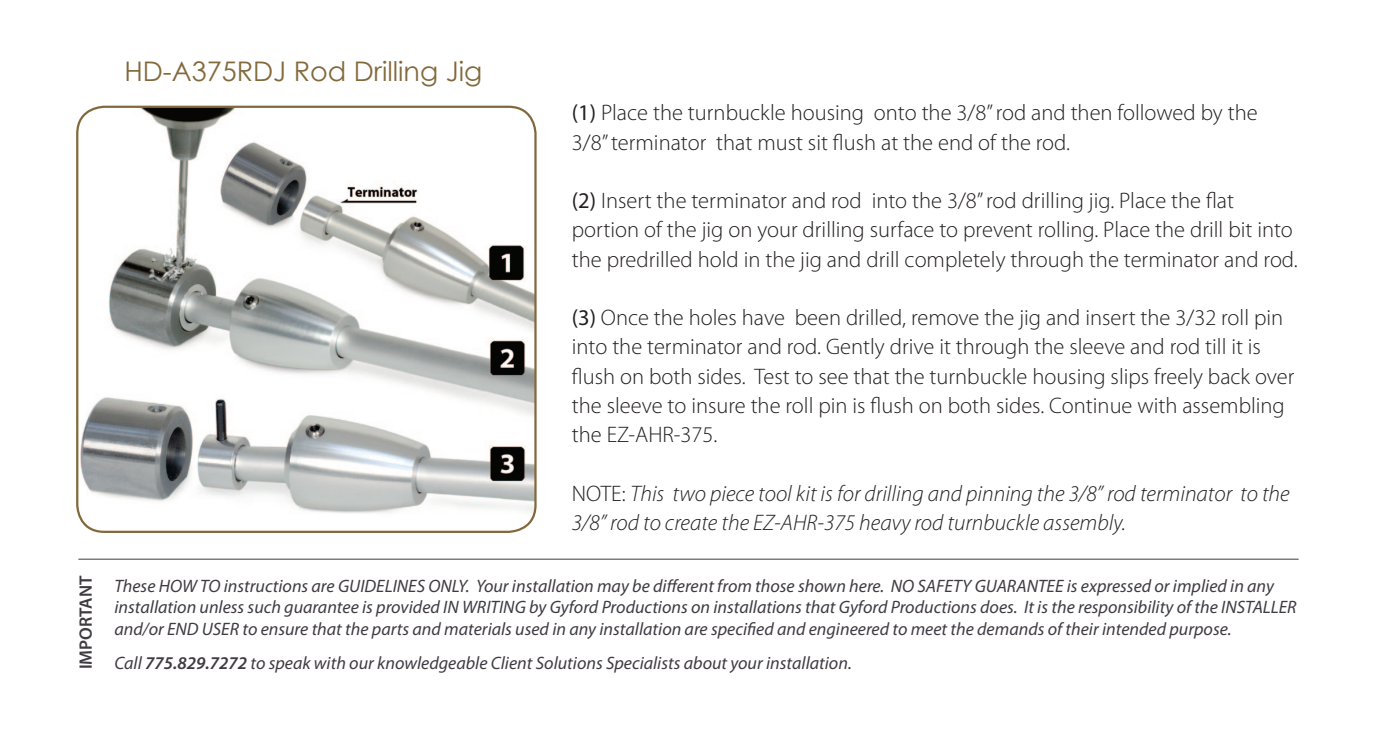
<style>
.page{position:relative;width:1377px;height:729px;background:#fff}
.page>*{position:absolute;margin:0;border:0;box-sizing:border-box;transform-origin:0 0}
.t1{font:27px "Century Gothic";color:#82693b}
.t2{font:300 22.5px/29.2px "Myriad Pro";color:#231f20}
.t3{font:italic 300 22.5px/29.2px "Myriad Pro";color:#231f20}
.t4{font:italic 18px/21.6px "Myriad Pro";color:#403b43}
.t5{font:600 18px "Myriad Pro";color:#403b43}
.s1{font-weight:400}
.s2{font-style:normal}
.s3{font-weight:600}
</style>
<div class="page">
<hr style="left:78px;top:559px;width:1221px;height:1px;background:#403b43">
<img style="left:77px;top:107px;width:458px;height:425px">
<div style="left:76px;top:106px;width:461px;height:427px;border:2px solid #82693b;border-radius:27px"></div>
<p class="t5" style="left:74px;top:669px;width:95px;rotate:-90deg">IMPORTANT</p>
<p class="t1" style="left:124px;top:55px;width:359px">HD-A375RDJ Rod Drilling Jig</p>
<p class="t2" style="left:572px;top:99px;width:687px"><span class="s1">(1)</span> Place the turnbuckle housing onto the 3/8” rod and then followed by the<br>3/8” terminator that must sit flush at the end of the rod.</p>
<p class="t2" style="left:572px;top:186px;width:728px"><span class="s1">(2)</span> Insert the terminator and rod into the 3/8” rod drilling jig. Place the flat portion of the jig on your drilling surface to prevent rolling. Place the drill bit into the predrilled hold in the jig and drill completely through the terminator and rod.</p>
<p class="t2" style="left:572px;top:303px;width:724px"><span class="s1">(3)</span> Once the holes have been drilled, remove the jig and insert the 3/32 roll pin into the terminator and rod. Gently drive it through the sleeve and rod till it is flush on both sides. Test to see that the turnbuckle housing slips freely back over the sleeve to insure the roll pin is flush on both sides. Continue with assembling the EZ-AHR-375.</p>
<p class="t3" style="left:572px;top:478px;width:719px"><span class="s2">NOTE:</span> This two piece tool kit is for drilling and pinning the 3/8” rod terminator to the<br>3/8” rod to create the EZ-AHR-375 heavy rod turnbuckle assembly.</p>
<p class="t4" style="left:114px;top:574px;width:1184px">These HOW TO instructions are GUIDELINES ONLY. Your installation may be different from those shown here. NO SAFETY GUARANTEE is expressed or implied in any installation unless such guarantee is provided IN WRITING by Gyford Productions on installations that Gyford Productions does. It is the responsibility of the INSTALLER and/or END USER to ensure that the parts and materials used in any installation are specified and engineered to meet the demands of their intended purpose.</p>
<p class="t4" style="left:114px;top:652px;width:739px">Call <span class="s3">775.829.7272</span> to speak with our knowledgeable Client Solutions Specialists about your installation.</p>
</div>
